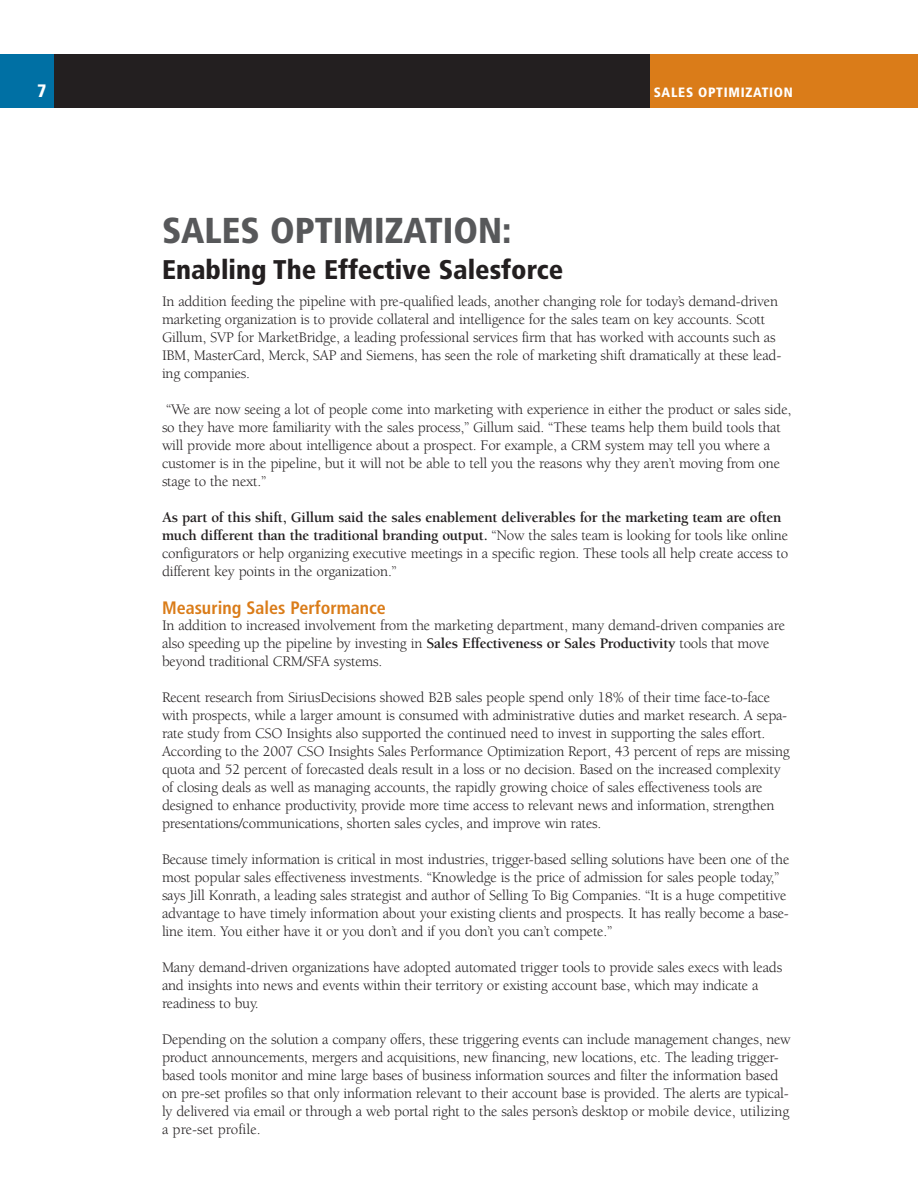
<style>
.page{position:relative;width:918px;height:1188px;background:#fff}
.page>*{position:absolute;margin:0;border:0;box-sizing:border-box;transform-origin:0 0}
.t1{font:900 condensed 36px "Frutiger";color:#57585a}
.t2{font:900 condensed 27px "Frutiger";color:#231f20}
.t3{font:700 condensed 18px "Frutiger";color:#da7c19}
.t4{font:900 condensed 18px "Frutiger";color:#fff}
.t5{font:15px/18px "Berkeley";letter-spacing:-.015em;color:#231f20}
.t6{font:900 condensed 13.5px "Frutiger";letter-spacing:.05em;color:#fff}
.s1{font-weight:700}
</style>
<div class="page">
<div style="left:54px;top:54px;width:598px;height:54px;background:#231f20"></div>
<div style="left:650px;top:54px;width:268px;height:54px;background:#da7c19"></div>
<div style="left:0;top:54px;width:54px;height:54px;background:#0070a4"></div>
<p class="t4" style="left:37px;top:80px;width:11px">7</p>
<p class="t6" style="left:654px;top:84px;width:141px">SALES OPTIMIZATION</p>
<h1 class="t1" style="left:162px;top:209px;width:351px">SALES OPTIMIZATION:</h1>
<h2 class="t2" style="left:162px;top:254px;width:403px">Enabling The Effective Salesforce</h2>
<p class="t5" style="left:162px;top:293px;width:621px">In addition feeding the pipeline with pre-qualified leads, another changing role for today’s demand-driven marketing organization is to provide collateral and intelligence for the sales team on key accounts. Scott Gillum, SVP for MarketBridge, a leading professional services firm that has worked with accounts such as IBM, MasterCard, Merck, SAP and Siemens, has seen the role of marketing shift dramatically at these lead&shy;ing companies.</p>
<p class="t5" style="left:162px;top:401px;width:631px">“We are now seeing a lot of people come into marketing with experience in either the product or sales side, so they have more familiarity with the sales process,” Gillum said. “These teams help them build tools that will provide more about intelligence about a prospect. For example, a CRM system may tell you where a customer is in the pipeline, but it will not be able to tell you the reasons why they aren’t moving from one stage to the next.”</p>
<p class="t5" style="left:162px;top:509px;width:628px"><span class="s1">As part of this shift, Gillum said the sales enablement deliverables for the marketing team are often much different than the traditional branding output.</span> “Now the sales team is looking for tools like online configurators or help organizing executive meetings in a specific region. These tools all help create access to different key points in the organization.”</p>
<p class="t3" style="left:162px;top:597px;width:225px">Measuring Sales Performance</p>
<p class="t5" style="left:162px;top:617px;width:625px">In addition to increased involvement from the marketing department, many demand-driven companies are also speeding up the pipeline by investing in <span class="s1">Sales Effectiveness or Sales Productivity</span> tools that move beyond traditional CRM/SFA systems.</p>
<p class="t5" style="left:162px;top:689px;width:629px">Recent research from SiriusDecisions showed B2B sales people spend only 18% of their time face-to-face with prospects, while a larger amount is consumed with administrative duties and market research. A sepa&shy;rate study from CSO Insights also supported the continued need to invest in supporting the sales effort.<br>According to the 2007 CSO Insights Sales Performance Optimization Report, 43 percent of reps are missing quota and 52 percent of forecasted deals result in a loss or no decision. Based on the increased complexity of closing deals as well as managing accounts, the rapidly growing choice of sales effectiveness tools are designed to enhance productivity, provide more time access to relevant news and information, strengthen presentations/communications, shorten sales cycles, and improve win rates.</p>
<p class="t5" style="left:162px;top:851px;width:629px">Because timely information is critical in most industries, trigger-based selling solutions have been one of the most popular sales effectiveness investments. “Knowledge is the price of admission for sales people today,” says Jill Konrath, a leading sales strategist and author of Selling To Big Companies. “It is a huge competitive advantage to have timely information about your existing clients and prospects. It has really become a base&shy;line item. You either have it or you don’t and if you don’t you can’t compete.”</p>
<p class="t5" style="left:162px;top:959px;width:622px">Many demand-driven organizations have adopted automated trigger tools to provide sales execs with leads and insights into news and events within their territory or existing account base, which may indicate a readiness to buy.</p>
<p class="t5" style="left:162px;top:1031px;width:630px">Depending on the solution a company offers, these triggering events can include management changes, new product announcements, mergers and acquisitions, new financing, new locations, etc. The leading trigger&shy;based tools monitor and mine large bases of business information sources and filter the information based on pre-set profiles so that only information relevant to their account base is provided. The alerts are typical&shy;ly delivered via email or through a web portal right to the sales person’s desktop or mobile device, utilizing a pre-set profile.</p>
</div>
